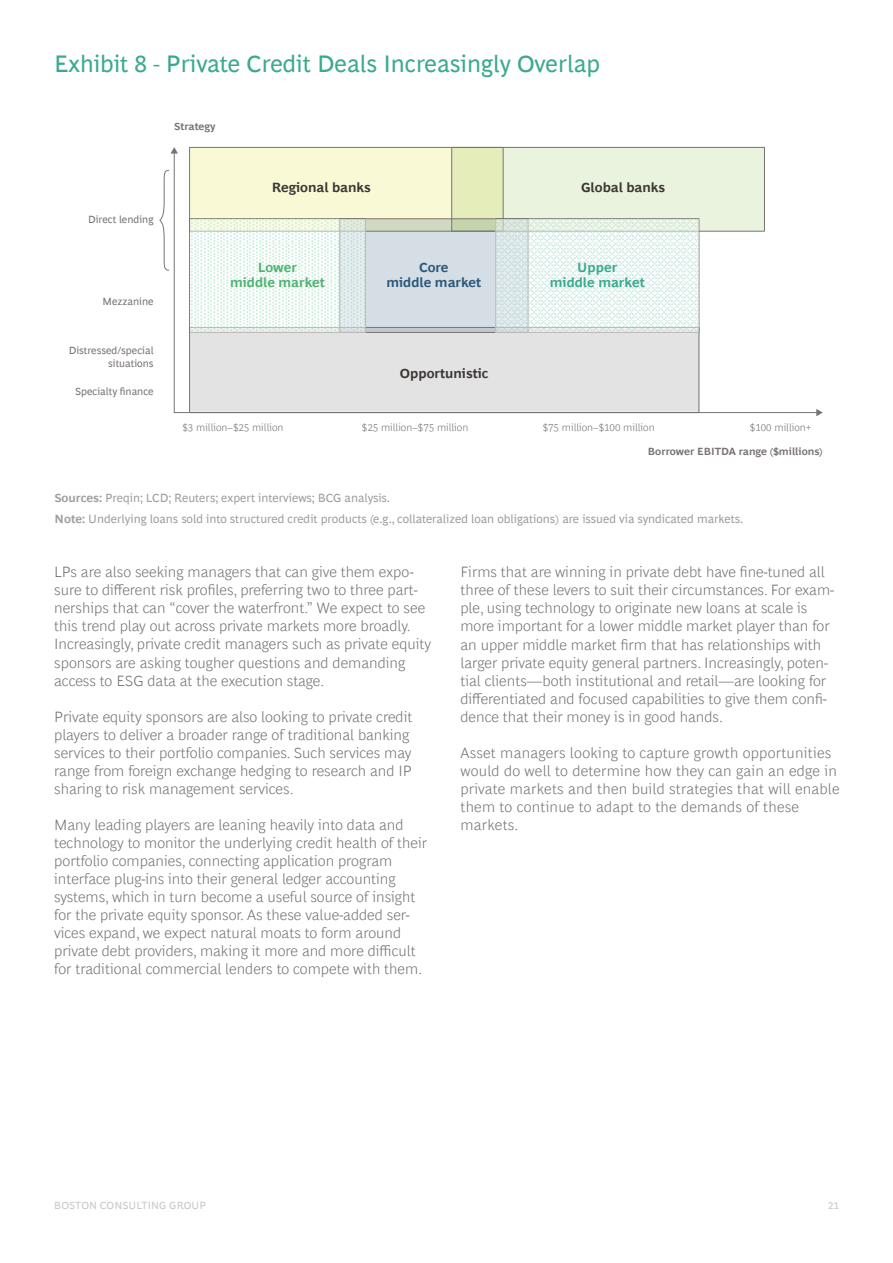
<style>
.page{position:relative;width:893px;height:1263px;background:#fff}
.page>*{position:absolute;margin:0;border:0;box-sizing:border-box;transform-origin:0 0}
.t1{font:24px "Henderson BCG Sans";color:#3ca98f}
.t2{font:300 15px/18px "Henderson BCG Sans";color:#777472}
.t3{font:700 13.5px "Henderson BCG Sans";color:#3b3735}
.t4{font:700 13.5px/15px "Henderson BCG Sans";color:#50b372;text-align:center}
.t5{font:700 13.5px/15px "Henderson BCG Sans";color:#3ca98f;text-align:center}
.t6{font:700 13.5px/15px "Henderson BCG Sans";color:#2a587b;text-align:center}
.t7{font:12px/21.3px "Henderson BCG Sans";color:#a19e9e}
.t8{font:300 10.5px "Henderson BCG Sans";color:#787472}
.t9{font:10.5px/12.6px "Henderson BCG Sans";color:#787472;text-align:right}
.t10{font:700 10.5px "Henderson BCG Sans";color:#787472}
.t11{font:10.5px "Henderson BCG Sans";letter-spacing:.01em;color:#cac7c7}
.s1{font-weight:700}
</style>
<div class="page">
<div style="left:190px;top:147px;width:313px;height:84px;background:#faf9d5"></div>
<svg style="left:454px;top:149px;width:309px;height:3px"></svg>
<div style="left:189px;top:147px;width:314px;height:84px;border:1px solid #787472"></div>
<div style="left:452px;top:147px;width:313px;height:84px;border:1px solid #787472"></div>
<svg style="left:173px;top:152px;width:643px;height:261px"></svg>
<svg style="left:170px;top:147px;width:8px;height:7px"></svg>
<svg style="left:816px;top:409px;width:7px;height:7px"></svg>
<svg style="left:190px;top:219px;width:175px;height:113px"></svg>
<svg style="left:496px;top:219px;width:203px;height:113px"></svg>
<svg style="left:160px;top:170px;width:9px;height:101px"></svg>
<h1 class="t1" style="left:54px;top:46px;width:547px">Exhibit 8 - Private Credit Deals Increasingly Overlap</h1>
<p class="t9" style="left:88px;top:213px;width:67px">Direct lending</p>
<p class="t9" style="left:103px;top:295px;width:53px">Mezzanine</p>
<p class="t9" style="left:69px;top:344px;width:86px">Distressed/special situations</p>
<p class="t9" style="left:75px;top:384px;width:80px">Specialty finance</p>
<p class="t10" style="left:174px;top:119px;width:43px">Strategy</p>
<p class="t3" style="left:272px;top:177px;width:101px">Regional banks</p>
<p class="t3" style="left:581px;top:177px;width:85px">Global banks</p>
<p class="t6" style="left:386px;top:259px;width:96px">Core<br>middle market</p>
<p class="t4" style="left:230px;top:259px;width:96px">Lower<br>middle market</p>
<p class="t5" style="left:550px;top:259px;width:96px">Upper<br>middle market</p>
<p class="t3" style="left:400px;top:364px;width:90px">Opportunistic</p>
<p class="t8" style="left:182px;top:420px;width:103px">$3 million–$25 million</p>
<p class="t8" style="left:362px;top:420px;width:108px">$25 million–$75 million</p>
<p class="t8" style="left:543px;top:420px;width:113px">$75 million–$100 million</p>
<p class="t8" style="left:750px;top:420px;width:63px">$100 million+</p>
<p class="t10" style="left:648px;top:443px;width:176px">Borrower EBITDA range ($millions)</p>
<p class="t7" style="left:55px;top:486px;width:690px"><span class="s1">Sources:</span> Preqin; LCD; Reuters; expert interviews; BCG analysis.<br><span class="s1">Note:</span> Underlying loans sold into structured credit products (e.g., collateralized loan obligations) are issued via syndicated markets.</p>
<p class="t2" style="left:54px;top:562px;width:378px">LPs are also seeking managers that can give them expo&shy;sure to different risk profiles, preferring two to three part&shy;nerships that can “cover the waterfront.” We expect to see this trend play out across private markets more broadly.<br>Increasingly, private credit managers such as private equity sponsors are asking tougher questions and demanding access to ESG data at the execution stage.</p>
<p class="t2" style="left:54px;top:706px;width:360px">Private equity sponsors are also looking to private credit players to deliver a broader range of traditional banking services to their portfolio companies. Such services may range from foreign exchange hedging to research and IP sharing to risk management services.</p>
<p class="t2" style="left:54px;top:814px;width:374px">Many leading players are leaning heavily into data and technology to monitor the underlying credit health of their portfolio companies, connecting application program interface plug-ins into their general ledger accounting systems, which in turn become a useful source of insight for the private equity sponsor. As these value-added ser&shy;vices expand, we expect natural moats to form around private debt providers, making it more and more difficult for traditional commercial lenders to compete with them.</p>
<p class="t2" style="left:460px;top:562px;width:375px">Firms that are winning in private debt have fine-tuned all three of these levers to suit their circumstances. For exam&shy;ple, using technology to originate new loans at scale is more important for a lower middle market player than for an upper middle market firm that has relationships with larger private equity general partners. Increasingly, poten&shy;tial clients—both institutional and retail—are looking for differentiated and focused capabilities to give them confi&shy;dence that their money is in good hands.</p>
<p class="t2" style="left:460px;top:742px;width:381px">Asset managers looking to capture growth opportunities would do well to determine how they can gain an edge in private markets and then build strategies that will enable them to continue to adapt to the demands of these markets.</p>
<p class="t11" style="left:54px;top:1197px;width:153px">BOSTON CONSULTING GROUP</p>
<p class="t11" style="left:828px;top:1197px;width:12px">21</p>
</div>
